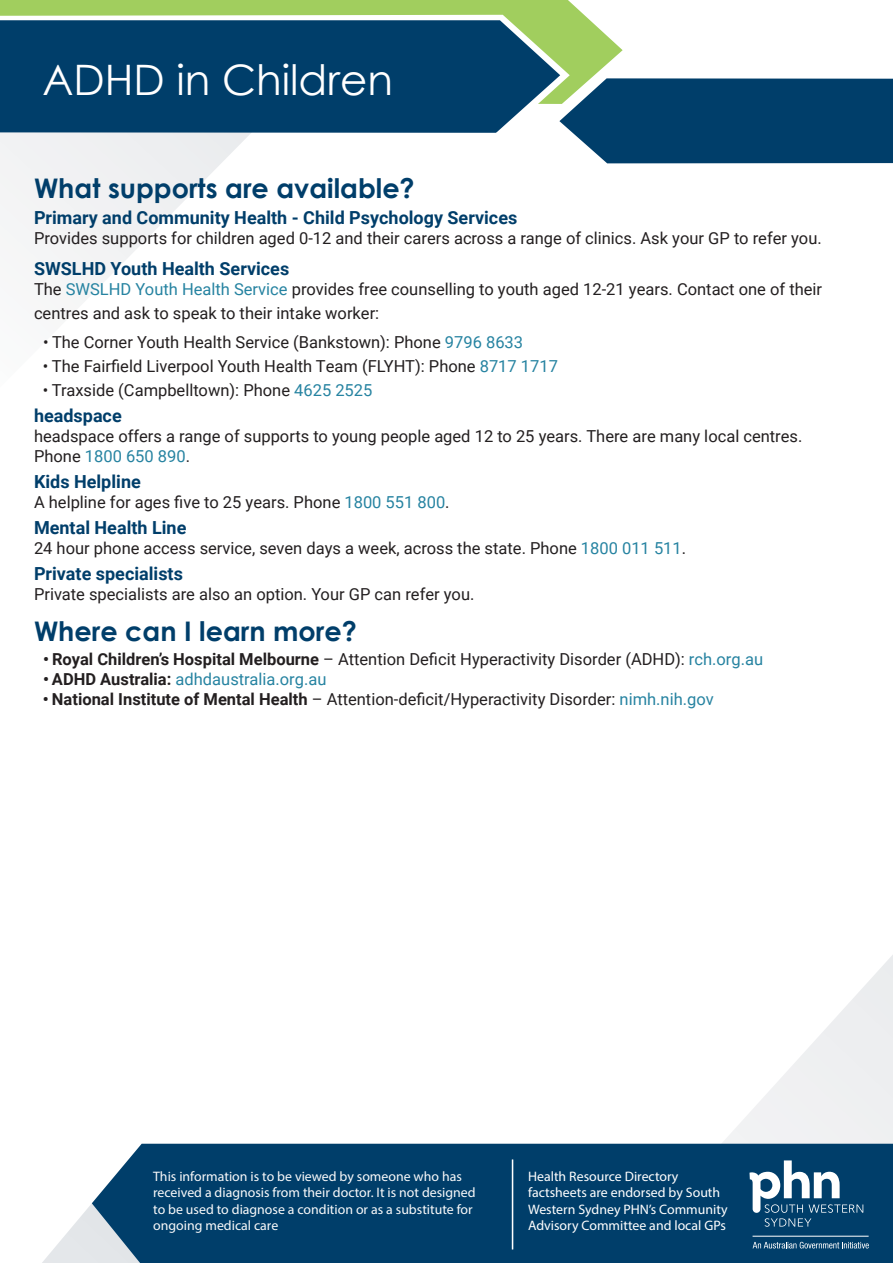
<style>
.page{position:relative;width:893px;height:1263px;background:#fff}
.page>*{position:absolute;margin:0;border:0;box-sizing:border-box;transform-origin:0 0}
.t1{font:42px "Century Gothic";color:#fff}
.t2{font:700 27px "Century Gothic";color:#003e6a}
.t3{font:700 18px "Roboto";color:#003e6a}
.t4{font:16.5px/24.3px "Roboto";color:#231f20}
.t5{font:16.5px "Roboto";color:#2683a1}
.t6{font:13.8px/16.5px "Myriad Pro";color:#f9f9fa}
.t7{font:13.8px/16.5px "Myriad Pro";color:#fff}
.s1{color:#2683a1}
.s2{font-weight:700}
.s3{font-weight:700;color:#231f20}
</style>
<div class="page">
<svg style="left:0;top:135px;width:249px;height:166px"></svg>
<div style="left:570px;top:78px;width:323px;height:85px;background:#003e6a"></div>
<svg style="left:0;top:0;width:624px;height:105px"></svg>
<svg style="left:0;top:15px;width:570px;height:120px;background:#1d5476"></svg>
<svg style="left:598px;top:955px;width:295px;height:189px"></svg>
<svg style="left:42px;top:1203px;width:50px;height:60px"></svg>
<div style="left:92px;top:1144px;width:801px;height:119px;background:#003e6a"></div>
<svg style="left:749px;top:1160px;width:114px;height:67px"></svg>
<svg style="left:753px;top:1242px;width:116px;height:6px"></svg>
<hr style="left:512px;top:1159px;width:1px;height:90px;background:#fff">
<h1 class="t1" style="left:43px;top:51px;width:352px">ADHD in Children</h1>
<h2 class="t2" style="left:34px;top:168px;width:382px">What supports are available?</h2>
<p class="t3" style="left:34px;top:205px;width:485px">Primary and Community Health - Child Psychology Services</p>
<p class="t4" style="left:34px;top:225px;width:789px">Provides supports for children aged 0-12 and their carers across a range of clinics. Ask your GP to refer you.</p>
<p class="t3" style="left:34px;top:256px;width:257px">SWSLHD Youth Health Services</p>
<p class="t4" style="left:34px;top:276px;width:790px">The <span class="s1">SWSLHD Youth Health Service</span> provides free counselling to youth aged 12-21 years. Contact one of their centres and ask to speak to their intake worker:</p>
<p class="t4" style="left:43px;top:329px;width:482px">• The Corner Youth Health Service (Bankstown): Phone <span class="s1">9796 8633</span></p>
<p class="t4" style="left:43px;top:353px;width:517px">• The Fairfield Liverpool Youth Health Team (FLYHT): Phone <span class="s1">8717 1717</span></p>
<p class="t4" style="left:43px;top:378px;width:331px">• Traxside (Campbelltown): Phone <span class="s1">4625 2525</span></p>
<p class="t3" style="left:34px;top:403px;width:89px">headspace</p>
<p class="t4" style="left:34px;top:426px;width:770px;line-height:19.8px">headspace offers a range of supports to young people aged 12 to 25 years. There are many local centres.<br>Phone <span class="s1">1800 650 890</span>.</p>
<p class="t3" style="left:34px;top:469px;width:108px">Kids Helpline</p>
<p class="t4" style="left:34px;top:489px;width:417px">A helpline for ages five to 25 years. Phone <span class="s1">1800 551 800</span>.</p>
<p class="t3" style="left:34px;top:515px;width:154px">Mental Health Line</p>
<p class="t4" style="left:34px;top:535px;width:653px">24 hour phone access service, seven days a week, across the state. Phone <span class="s1">1800 011 511</span>.</p>
<p class="t3" style="left:34px;top:561px;width:150px">Private specialists</p>
<p class="t4" style="left:34px;top:581px;width:442px">Private specialists are also an option. Your GP can refer you.</p>
<h2 class="t2" style="left:34px;top:611px;width:324px">Where can I learn more?</h2>
<p class="t4" style="left:43px;top:647px;width:722px"><span class="s2">• Royal Children’s Hospital Melbourne</span> – Attention Deficit Hyperactivity Disorder (ADHD): <span class="s1">rch.org.au</span></p>
<p class="t5" style="left:43px;top:668px;width:285px"><span class="s3">• ADHD Australia:</span> adhdaustralia.org.au</p>
<p class="t4" style="left:43px;top:686px;width:672px"><span class="s2">• National Institute of Mental Health</span> – Attention-deficit/Hyperactivity Disorder: <span class="s1">nimh.nih.gov</span></p>
<p class="t6" style="left:153px;top:1168px;width:324px">This information is to be viewed by someone who has received a diagnosis from their doctor. It is not designed to be used to diagnose a condition or as a substitute for ongoing medical care</p>
<p class="t7" style="left:528px;top:1168px;width:201px">Health Resource Directory factsheets are endorsed by South<br>Western Sydney PHN’s Community<br>Advisory Committee and local GPs</p>
</div>
